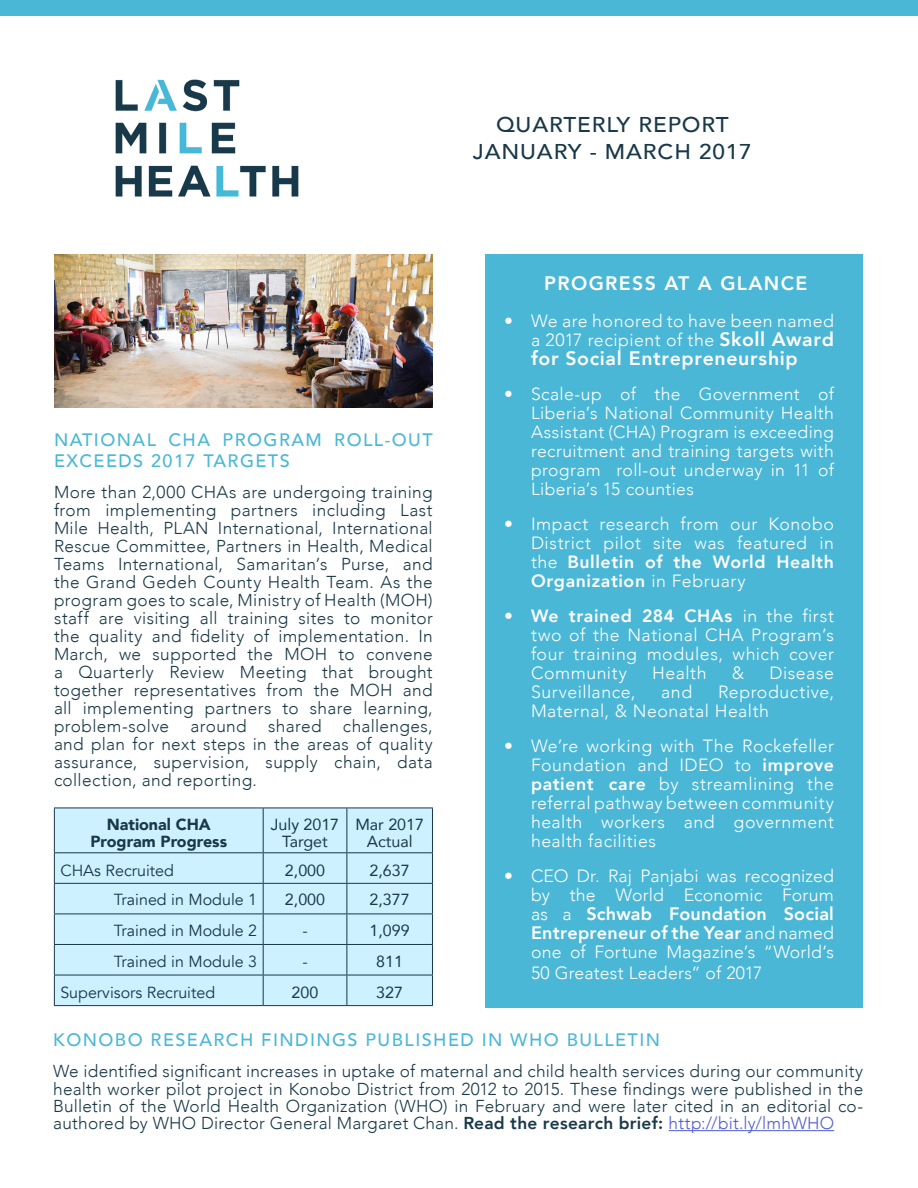
<style>
.page{position:relative;width:918px;height:1188px;background:#fff}
.page>*{position:absolute;margin:0;border:0;box-sizing:border-box;transform-origin:0 0}
.t1{font:500 21.3px "Avenir";letter-spacing:.04em;color:#193948;scale:1.05 1}
.t2{font:800 19.5px "Avenir";letter-spacing:.035em;color:#fff}
.t3{font:800 19.5px "Avenir";letter-spacing:.07em;color:#fff}
.t4{font:500 18px/21px "Avenir";letter-spacing:.08em;color:#4bb8d6}
.t5{font:800 18px/18.9px "Avenir";letter-spacing:.015em;color:#fff}
.t6{font:300 17.7px/18.9px "Avenir";letter-spacing:.025em;color:#fff;text-align:justify}
.t7{font:300 17.55px/18.9px "Avenir";letter-spacing:.02em;color:#fff;text-align:justify}
.t8{font:300 17.25px/18px "Avenir";letter-spacing:.015em;color:#193948;text-align:justify}
.t9{font:16.05px "Avenir";color:#193948}
.t10{font:16.05px/16.8px "Avenir";color:#193948;text-align:center}
.t11{font:900 16.05px "Avenir";color:#193948}
.s1{font-weight:800;font-size:19.5px}
.s2{font-weight:800}
.s3{font-weight:300;font-size:17.7px}
.s4{color:#4f5cd6}
</style>
<div class="page">
<div style="left:55px;top:809px;width:377px;height:196px;background:#cdf1ff"></div>
<hr style="left:54px;top:808px;width:209px;height:1px;background:#193948">
<hr style="left:54px;top:808px;width:1px;height:44px;background:#193948">
<hr style="left:347px;top:808px;width:86px;height:1px;background:#193948">
<hr style="left:432px;top:808px;width:1px;height:44px;background:#193948">
<hr style="left:263px;top:808px;width:84px;height:1px;background:#193948">
<hr style="left:263px;top:808px;width:1px;height:44px;background:#193948">
<hr style="left:347px;top:808px;width:1px;height:44px;background:#193948">
<hr style="left:263px;top:853px;width:1px;height:30px;background:#193948">
<hr style="left:347px;top:853px;width:1px;height:30px;background:#193948">
<hr style="left:263px;top:884px;width:1px;height:30px;background:#193948">
<hr style="left:347px;top:884px;width:1px;height:30px;background:#193948">
<hr style="left:263px;top:914px;width:1px;height:30px;background:#193948">
<hr style="left:347px;top:914px;width:1px;height:30px;background:#193948">
<hr style="left:263px;top:945px;width:1px;height:30px;background:#193948">
<hr style="left:347px;top:945px;width:1px;height:30px;background:#193948">
<hr style="left:263px;top:975px;width:1px;height:30px;background:#193948">
<hr style="left:347px;top:975px;width:1px;height:30px;background:#193948">
<hr style="left:54px;top:975px;width:1px;height:30px;background:#193948">
<hr style="left:432px;top:975px;width:1px;height:30px;background:#193948">
<hr style="left:54px;top:1005px;width:209px;height:1px;background:#193948">
<hr style="left:263px;top:1005px;width:84px;height:1px;background:#193948">
<hr style="left:347px;top:1005px;width:86px;height:1px;background:#193948">
<hr style="left:54px;top:914px;width:1px;height:30px;background:#193948">
<hr style="left:432px;top:914px;width:1px;height:30px;background:#193948">
<hr style="left:54px;top:944px;width:209px;height:1px;background:#193948">
<hr style="left:54px;top:945px;width:1px;height:30px;background:#193948">
<hr style="left:263px;top:944px;width:84px;height:1px;background:#193948">
<hr style="left:347px;top:944px;width:86px;height:1px;background:#193948">
<hr style="left:432px;top:945px;width:1px;height:30px;background:#193948">
<hr style="left:54px;top:975px;width:209px;height:1px;background:#193948">
<hr style="left:263px;top:975px;width:84px;height:1px;background:#193948">
<hr style="left:347px;top:975px;width:86px;height:1px;background:#193948">
<hr style="left:54px;top:884px;width:1px;height:30px;background:#193948">
<hr style="left:432px;top:884px;width:1px;height:30px;background:#193948">
<hr style="left:54px;top:914px;width:209px;height:1px;background:#193948">
<hr style="left:263px;top:914px;width:84px;height:1px;background:#193948">
<hr style="left:347px;top:914px;width:86px;height:1px;background:#193948">
<hr style="left:54px;top:852px;width:209px;height:1px;background:#193948">
<hr style="left:54px;top:853px;width:1px;height:30px;background:#193948">
<hr style="left:263px;top:852px;width:84px;height:1px;background:#193948">
<hr style="left:347px;top:852px;width:86px;height:1px;background:#193948">
<hr style="left:432px;top:853px;width:1px;height:30px;background:#193948">
<hr style="left:54px;top:883px;width:209px;height:1px;background:#193948">
<hr style="left:263px;top:883px;width:84px;height:1px;background:#193948">
<hr style="left:347px;top:883px;width:86px;height:1px;background:#193948">
<img style="left:115px;top:79px;width:184px;height:118px">
<div style="left:485px;top:254px;width:378px;height:753px;background:#4bb7d6"></div>
<div style="left:0;top:0;width:918px;height:16px;background:#4bb7d6"></div>
<img style="left:54px;top:254px;width:378px;height:154px">
<hr style="left:669px;top:1130px;width:165px;height:1px;background:#4f5cd6">
<p class="t1" style="left:496px;top:106px;width:223px">QUARTERLY REPORT</p>
<p class="t1" style="left:473px;top:133px;width:267px">JANUARY - MARCH 2017</p>
<p class="t4" style="left:54px;top:428px;width:380px">NATIONAL CHA PROGRAM ROLL-OUT<br>EXCEEDS 2017 TARGETS</p>
<p class="t8" style="left:54px;top:483px;width:380px">More than 2,000 CHAs are undergoing training from implementing partners including Last Mile Health, PLAN International, International Rescue Committee, Partners in Health, Medical Teams International, Samaritan’s Purse, and the Grand Gedeh County Health Team. As the program goes to scale, Ministry of Health (MOH) staff are visiting all training sites to monitor the quality and fidelity of implementation. In March, we supported the MOH to convene a Quarterly Review Meeting that brought together representatives from the MOH and all implementing partners to share learning, problem-solve around shared challenges, and plan for next steps in the areas of quality assurance, supervision, supply chain, data collection, and reporting.</p>
<p class="t11" style="left:107px;top:811px;width:106px">National CHA</p>
<p class="t11" style="left:90px;top:827px;width:138px">Program Progress</p>
<p class="t10" style="left:271px;top:816px;width:70px">July 2017<br>Target</p>
<p class="t10" style="left:355px;top:816px;width:70px">Mar 2017</p>
<p class="t10" style="left:367px;top:832px;width:47px">Actual</p>
<p class="t9" style="left:60px;top:861px;width:115px">CHAs Recruited</p>
<p class="t10" style="left:285px;top:862px;width:42px">2,000</p>
<p class="t10" style="left:370px;top:862px;width:42px">2,637</p>
<p class="t9" style="left:114px;top:890px;width:145px">Trained in Module 1</p>
<p class="t10" style="left:285px;top:891px;width:42px">2,000</p>
<p class="t10" style="left:370px;top:891px;width:42px">2,377</p>
<p class="t9" style="left:114px;top:921px;width:145px">Trained in Module 2</p>
<p class="t10" style="left:302px;top:922px;width:7px">-</p>
<p class="t10" style="left:370px;top:922px;width:42px">1,099</p>
<p class="t9" style="left:114px;top:951px;width:145px">Trained in Module 3</p>
<p class="t10" style="left:302px;top:952px;width:7px">-</p>
<p class="t10" style="left:376px;top:952px;width:28px">811</p>
<p class="t9" style="left:60px;top:983px;width:156px">Supervisors Recruited</p>
<p class="t10" style="left:292px;top:984px;width:28px">200</p>
<p class="t10" style="left:376px;top:984px;width:28px">327</p>
<p class="t3" style="left:544px;top:268px;width:265px">PROGRESS AT A GLANCE</p>
<p class="t6" style="left:504px;top:312px;width:331px;text-align:right">• We are honored to have been named a 2017 recipient of the <span class="s1">Skoll Award</span></p>
<p class="t2" style="left:531px;top:343px;width:268px">for Social Entrepreneurship</p>
<p class="t7" style="left:531px;top:385px;width:305px;text-indent:-27px">• Scale-up of the Government of Liberia’s National Community Health Assistant (CHA) Program is exceeding recruitment and training targets with program roll-out underway in 11 of Liberia’s 15 counties</p>
<p class="t6" style="left:531px;top:515px;width:305px;text-indent:-27px">• Impact research from our Konobo District pilot site was featured in the <span class="s2">Bulletin of the World Health Organization</span> in February</p>
<p class="t6" style="left:531px;top:607px;width:305px;text-indent:-27px"><span class="s2">• We trained 284 CHAs</span> in the first two of the National CHA Program’s four training modules, which cover Community</p>
<p class="t6" style="left:652px;top:664px;width:56px">Health</p>
<p class="t6" style="left:732px;top:664px;width:14px">&amp;</p>
<p class="t6" style="left:769px;top:664px;width:66px">Disease</p>
<p class="t6" style="left:531px;top:682px;width:304px;text-indent:187px">Reproductive,<br>Maternal, &amp; Neonatal Health</p>
<p class="t6" style="left:531px;top:737px;width:305px;text-indent:-27px">• We’re working with The Rockefeller Foundation and IDEO to <span class="s2">improve patient care</span> by streamlining the referral pathway between community health workers and government health facilities</p>
<p class="t6" style="left:504px;top:867px;width:332px;text-align:right">• CEO Dr. Raj Panjabi was recognized by the World Economic Forum</p>
<p class="t5" style="left:531px;top:904px;width:305px"><span class="s3">as a</span> Schwab Foundation Social<br>Entrepreneur of the Year <span class="s3">and named</span></p>
<p class="t6" style="left:531px;top:941px;width:304px;line-height:21px">one of Fortune Magazine’s “World’s<br>50 Greatest Leaders” of 2017</p>
<p class="t6" style="left:531px;top:682px;width:106px">Surveillance,</p>
<p class="t6" style="left:661px;top:682px;width:32px">and</p>
<p class="t4" style="left:53px;top:1029px;width:608px">KONOBO RESEARCH FINDINGS PUBLISHED IN WHO BULLETIN</p>
<p class="t8" style="left:53px;top:1063px;width:812px;line-height:17.4px">We identified significant increases in uptake of maternal and child health services during our community health worker pilot project in Konobo District from 2012 to 2015. These findings were published in the Bulletin of the World Health Organization (WHO) in February and were later cited in an editorial co&shy;authored by WHO Director General Margaret Chan. <span class="s2">Read the research brief:</span> <span class="s4">http://bit.ly/lmhWHO</span></p>
</div>
